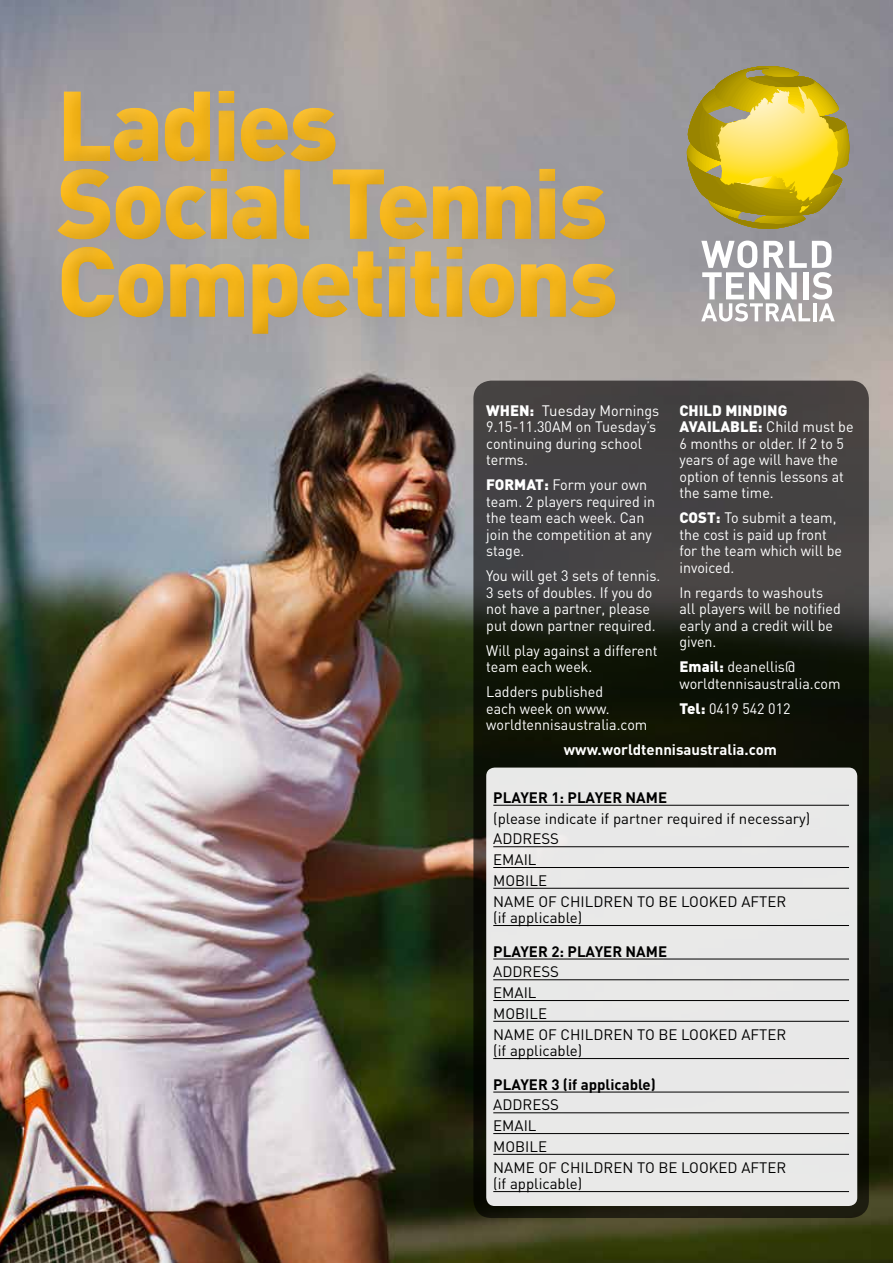
<style>
.page{position:relative;width:893px;height:1263px;background:#fff}
.page>*{position:absolute;margin:0;border:0;box-sizing:border-box;transform-origin:0 0}
.t1{font:900 97.8px/77.8px "DIN";letter-spacing:-.035em;color:#fdb913}
.t2{font:15px/16.5px "DIN";color:#fff;scale:.95 1}
.t3{font:15px/20.7px "DIN";color:#000}
.t4{font:15px/16.5px "DIN";color:#fff}
.t5{font:700 15px "DIN";color:#000}
.t6{font:700 15px "DIN";color:#fff}
.s1{font-weight:900}
</style>
<div class="page">
<img style="left:0;top:0;width:893px;height:1263px">
<svg style="left:685px;top:66px;width:164px;height:157px;background:#c6b241"></svg>
<svg style="left:701px;top:241px;width:134px;height:80px"></svg>
<div style="left:43px;top:75px;width:595px;height:281px;background:#54534a;opacity:.04"></div>
<div style="left:44px;top:69px;width:583px;height:268px;background:#fff;opacity:.75"></div>
<div style="left:44px;top:77px;width:593px;height:260px;background:#a3a0a2"></div>
<svg style="left:473px;top:381px;width:396px;height:837px;background:#2d2d28"></svg>
<div style="left:486px;top:767px;width:371px;height:439px;background:#e9e9e8;border-radius:9px"></div>
<hr style="left:493px;top:805px;width:356px;height:1px;background:#000">
<hr style="left:493px;top:846px;width:356px;height:1px;background:#000">
<hr style="left:493px;top:867px;width:356px;height:1px;background:#000">
<hr style="left:493px;top:888px;width:356px;height:1px;background:#000">
<hr style="left:493px;top:925px;width:356px;height:1px;background:#000">
<hr style="left:493px;top:959px;width:356px;height:1px;background:#000">
<hr style="left:493px;top:979px;width:356px;height:1px;background:#000">
<hr style="left:493px;top:1000px;width:356px;height:1px;background:#000">
<hr style="left:493px;top:1021px;width:356px;height:1px;background:#000">
<hr style="left:493px;top:1058px;width:356px;height:1px;background:#000">
<hr style="left:493px;top:1092px;width:356px;height:1px;background:#000">
<hr style="left:493px;top:1112px;width:356px;height:1px;background:#000">
<hr style="left:493px;top:1133px;width:356px;height:1px;background:#000">
<hr style="left:493px;top:1154px;width:356px;height:1px;background:#000">
<hr style="left:493px;top:1191px;width:356px;height:1px;background:#000">
<h1 class="t1" style="left:57px;top:81px;width:563px">Ladies<br>Social Tennis<br>Competitions</h1>
<p class="t2" style="left:679px;top:402px;width:185px"><span class="s1">CHILD MINDING<br>AVAILABLE:</span> Child must be<br>6 months or older. If 2 to 5 years of age will have the option of tennis lessons at the same time.</p>
<p class="t2" style="left:679px;top:509px;width:173px"><span class="s1">COST:</span> To submit a team, the cost is paid up front for the team which will be invoiced.</p>
<p class="t2" style="left:679px;top:584px;width:171px">In regards to washouts all players will be notified early and a credit will be given.</p>
<p class="t2" style="left:679px;top:658px;width:171px"><span class="s1">Email:</span> deanellis@ worldtennisaustralia.com</p>
<p class="t2" style="left:679px;top:700px;width:118px"><span class="s1">Tel:</span> 0419 542 012</p>
<p class="t6" style="left:564px;top:740px;width:215px">www.worldtennisaustralia.com</p>
<p class="t5" style="left:493px;top:788px;width:175px">PLAYER 1: PLAYER NAME</p>
<p class="t3" style="left:493px;top:808px;width:319px">(please indicate if partner required if necessary)<br>ADDRESS<br>EMAIL<br>MOBILE<br>NAME OF CHILDREN TO BE LOOKED AFTER</p>
<p class="t3" style="left:493px;top:907px;width:90px">(if applicable)</p>
<p class="t5" style="left:493px;top:941px;width:175px">PLAYER 2: PLAYER NAME</p>
<p class="t3" style="left:493px;top:961px;width:294px">ADDRESS<br>EMAIL<br>MOBILE<br>NAME OF CHILDREN TO BE LOOKED AFTER</p>
<p class="t3" style="left:493px;top:1040px;width:90px">(if applicable)</p>
<p class="t5" style="left:493px;top:1074px;width:164px">PLAYER 3 (if applicable)</p>
<p class="t3" style="left:493px;top:1094px;width:294px">ADDRESS<br>EMAIL<br>MOBILE<br>NAME OF CHILDREN TO BE LOOKED AFTER</p>
<p class="t3" style="left:493px;top:1173px;width:90px">(if applicable)</p>
<p class="t4" style="left:486px;top:402px;width:174px"><span class="s1">WHEN:</span> Tuesday Mornings<br>9.15-11.30AM on Tuesday’s continuing during school terms.</p>
<p class="t2" style="left:486px;top:476px;width:179px"><span class="s1">FORMAT:</span> Form your own team. 2 players required in the team each week. Can join the competition at any stage.</p>
<p class="t2" style="left:486px;top:567px;width:185px">You will get 3 sets of tennis.<br>3 sets of doubles. If you do not have a partner, please put down partner required.</p>
<p class="t2" style="left:486px;top:642px;width:182px">Will play against a different team each week.</p>
<p class="t2" style="left:486px;top:683px;width:171px">Ladders published<br>each week on www. worldtennisaustralia.com</p>
</div>
